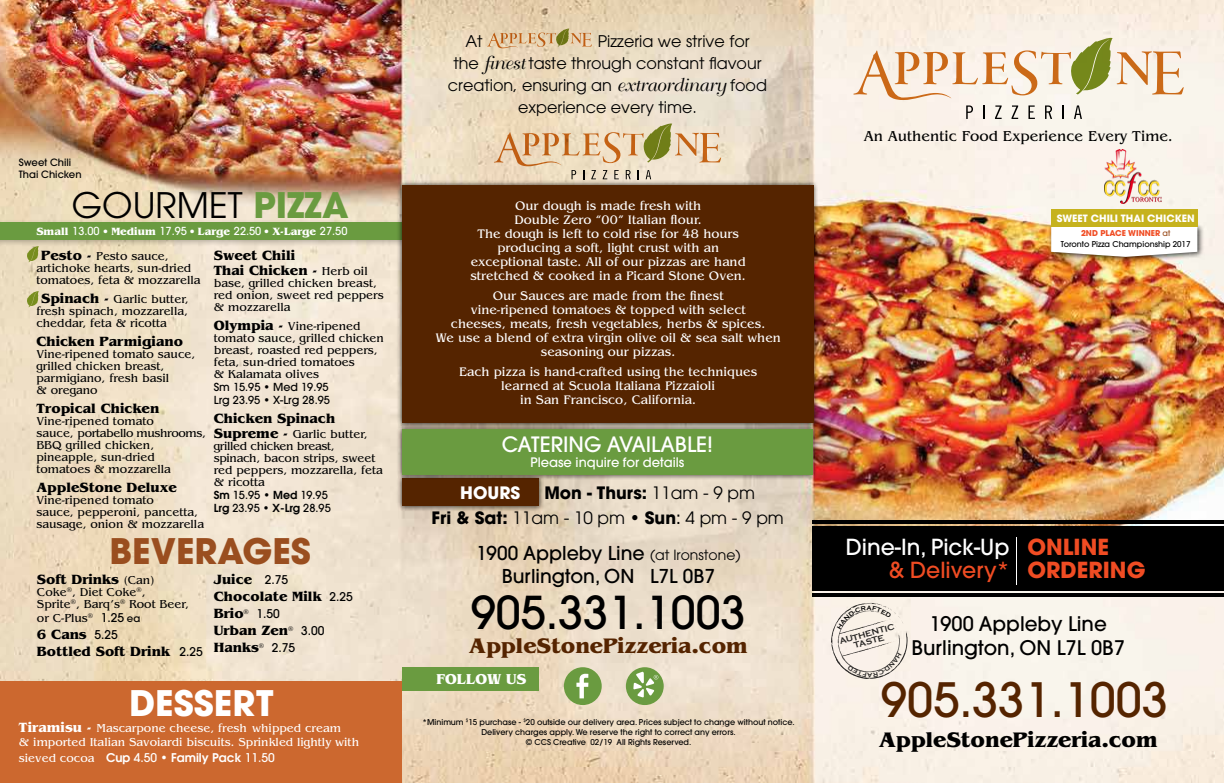
<style>
.page{position:relative;width:1224px;height:783px;background:#fff}
.page>*{position:absolute;margin:0;border:0;box-sizing:border-box;transform-origin:0 0}
.t1{font:500 47px "Avant Garde";color:#552400}
.t2{font:500 45px "Avant Garde";color:#000}
.t3{font:35px "Avant Garde";color:#000}
.t4{font:700 35px "Avant Garde";color:#9a4e1f}
.t5{font:700 35px "Avant Garde";color:#fff}
.t6{font:700 22px "Benguiat";color:#000}
.t7{font:700 22px "Benguiat";color:#552400}
.t8{font:500 22px "Avant Garde";color:#fff}
.t9{font:700 22px/23px "Avant Garde";color:#f04c23}
.t10{font:500 22px "Avant Garde";color:#f04c23}
.t11{font:500 21px "Avant Garde";color:#fff}
.t12{font:500 20px/24px "Avant Garde";color:#000;text-align:center}
.t13{font:500 19px/22.8px "Avant Garde";color:#000;text-align:center}
.t14{font:17px/25px "Avant Garde";color:#000;text-align:center}
.t15{font:16px "Avant Garde";color:#000}
.t16{font:15px "Benguiat";color:#000}
.t17{font:700 15px "Benguiat";color:#fff}
.t18{font:700 14px/17px "Benguiat";color:#000}
.t19{font:13px/14px "Benguiat";color:#fff;text-align:center}
.t20{font:500 13px "Avant Garde";color:#fff}
.t21{font:12px/12px "Benguiat";color:#000}
.t22{font:12px/14px "Benguiat";color:#fff}
.t23{font:600 12px "Avant Garde";color:#fff}
.t24{font:500 11px/13.2px "Avant Garde";color:#000}
.t25{font:700 11px "Benguiat";color:#fff}
.t26{font:500 10px/12px "Avant Garde";color:#000}
.t27{font:700 10px "Avant Garde";color:#fff}
.t28{font:700 8.6px/7.9px "Copperplate Gothic";color:#000;text-align:center}
.t29{font:500 8px/10px "Avant Garde";color:#000;text-align:center}
.s1{font-weight:700;color:#6a9b40}
.s2{font-family:"Avant Garde";font-weight:500}
.s3{font-weight:700;font-size:14px}
.s4{font-weight:400;font-size:12px}
.s5{font-weight:600}
.s6{font-family:"Avant Garde";font-weight:500;font-size:10px}
.s7{font-family:"Avant Garde";font-weight:500;font-size:12px}
.s8{font-family:"Benguiat";font-weight:400}
.s9{font-weight:500}
.s10{font-family:"Bellevue";font-size:18px}
.s11{font-weight:700;color:#fff}
.s12{font-weight:700}
.s13{font-weight:400;font-size:14px}
.s14{font-weight:700;color:#f04c23}
.s15{color:#9a4e1f}
</style>
<div class="page">
<img style="left:0;top:0;width:1224px;height:783px">
<div style="left:396px;top:473px;width:148px;height:38px;background:#000;opacity:.75"></div>
<div style="left:402px;top:478px;width:137px;height:28px;background:#552400"></div>
<div style="left:0;top:218px;width:410px;height:29px;background:#000;opacity:.25"></div>
<div style="left:0;top:222px;width:402px;height:18px;background:#6a9b40"></div>
<svg style="left:853px;top:38px;width:331px;height:81px;background:#eadbc5"></svg>
<svg style="left:494px;top:124px;width:227px;height:55px;background:#e0c9a6"></svg>
<svg style="left:487px;top:29px;width:105px;height:19px;background:#d7ba8f"></svg>
<div style="left:813px;top:527px;width:411px;height:64px;background:#000"></div>
<hr style="left:813px;top:521px;width:411px;height:3px;background:#000">
<hr style="left:813px;top:594px;width:411px;height:3px;background:#000">
<div style="left:396px;top:423px;width:422px;height:57px;background:#000;opacity:.75"></div>
<div style="left:402px;top:429px;width:411px;height:46px;background:#6a9b40"></div>
<div style="left:1047px;top:222px;width:157px;height:41px;background:#000;opacity:.75"></div>
<svg style="left:1051px;top:227px;width:146px;height:30px"></svg>
<div style="left:1051px;top:209px;width:146px;height:18px;background:#c6b21d"></div>
<svg style="left:26px;top:246px;width:13px;height:16px"></svg>
<svg style="left:26px;top:291px;width:13px;height:16px"></svg>
<div style="left:396px;top:180px;width:423px;height:248px;background:#000;opacity:.75"></div>
<div style="left:402px;top:185px;width:411px;height:238px;background:#552400"></div>
<div style="left:626px;top:667px;width:38px;height:38px;background:#6a9b40;border-radius:50%"></div>
<div style="left:564px;top:667px;width:38px;height:38px;background:#6a9b40;border-radius:50%"></div>
<svg style="left:633px;top:672px;width:25px;height:25px"></svg>
<svg style="left:576px;top:674px;width:12px;height:24px"></svg>
<div style="left:402px;top:667px;width:137px;height:23px;background:#6a9b40"></div>
<div style="left:0;top:682px;width:402px;height:101px;background:#cc682f"></div>
<hr style="left:1016px;top:537px;width:1px;height:47px;background:#fff">
<img style="left:1104px;top:150px;width:58px;height:54px">
<svg style="left:831px;top:603px;width:77px;height:76px;background:#ede5dc"></svg>
<p class="t26" style="left:19px;top:156px;width:64px">Sweet Chili<br>Thai Chicken</p>
<h3 class="t3" style="left:72px;top:184px;width:278px">GOURMET <span class="s1">PIZZA</span></h3>
<p class="t25" style="left:36px;top:225px;width:313px">Small <span class="s2">13.00</span> • Medium <span class="s2">17.95</span> • Large <span class="s2">22.50</span> • X-Large <span class="s2">27.50</span></p>
<p class="t21" style="left:36px;top:250px;width:166px;text-indent:5px"><span class="s3">Pesto -</span> Pesto sauce, artichoke hearts, sun-dried tomatoes, feta &amp; mozzarella</p>
<p class="t21" style="left:36px;top:293px;width:154px;text-align:justify;text-indent:5px"><span class="s3">Spinach -</span> Garlic butter, fresh spinach, mozzarella, cheddar, feta &amp; ricotta</p>
<p class="t18" style="left:36px;top:332px;width:148px">Chicken Parmigiano</p>
<p class="t21" style="left:36px;top:348px;width:160px">Vine-ripened tomato sauce, grilled chicken breast, parmigiano, fresh basil<br>&amp; oregano</p>
<p class="t18" style="left:36px;top:399px;width:124px">Tropical Chicken</p>
<p class="t21" style="left:36px;top:415px;width:171px">Vine-ripened tomato<br>sauce, portabello mushrooms,<br>BBQ grilled chicken, pineapple, sun-dried tomatoes &amp; mozzarella</p>
<p class="t18" style="left:36px;top:478px;width:142px">AppleStone Deluxe</p>
<p class="t21" style="left:36px;top:494px;width:169px">Vine-ripened tomato<br>sauce, pepperoni, pancetta, sausage, onion &amp; mozzarella</p>
<p class="t18" style="left:214px;top:247px;width:155px;line-height:15px">Sweet Chili<br>Thai Chicken - <span class="s4">Herb oil</span></p>
<p class="t21" style="left:214px;top:277px;width:172px">base, grilled chicken breast, red onion, sweet red peppers &amp; mozzarella</p>
<p class="t21" style="left:214px;top:320px;width:172px"><span class="s3">Olympia -</span> Vine-ripened tomato sauce, grilled chicken breast, roasted red peppers, feta, sun-dried tomatoes<br>&amp; Kalamata olives</p>
<p class="t24" style="left:214px;top:380px;width:118px">Sm 15.95 • Med 19.95<br>Lrg 23.95 • X-Lrg 28.95</p>
<p class="t18" style="left:214px;top:410px;width:123px">Chicken Spinach</p>
<p class="t21" style="left:214px;top:428px;width:171px"><span class="s3">Supreme -</span> Garlic butter, grilled chicken breast, spinach, bacon strips, sweet red peppers, mozzarella, feta &amp; ricotta</p>
<p class="t24" style="left:214px;top:489px;width:118px"><span class="s5">Sm</span> 15.95 • <span class="s5">Med</span> 19.95<br><span class="s5">Lrg</span> 23.95 • <span class="s5">X-Lrg</span> 28.95</p>
<h3 class="t4" style="left:110px;top:528px;width:203px">BEVERAGES</h3>
<p class="t18" style="left:37px;top:571px;width:119px">Soft Drinks <span class="s4">(Can)</span></p>
<p class="t21" style="left:37px;top:586px;width:153px">Coke<sup>®</sup>, Diet Coke<sup>®</sup>,<br>Sprite<sup>®</sup>, Barq’s<sup>®</sup> Root Beer,</p>
<p class="t21" style="left:37px;top:613px;width:105px">or C-Plus<sup>®</sup> <span class="s2">1.25</span> <span class="s6">ea</span></p>
<p class="t18" style="left:37px;top:626px;width:167px">6 Cans <span class="s7">5.25<br></span>Bottled Soft Drink <span class="s7">2.25</span></p>
<p class="t18" style="left:214px;top:571px;width:140px">Juice <span class="s7">2.75<br></span>Chocolate Milk <span class="s7">2.25<br></span>Brio<sup>®</sup> <span class="s7">1.50<br></span>Urban Zen<sup>®</sup> <span class="s7">3.00<br></span>Hanks<sup>®</sup> <span class="s7">2.75</span></p>
<h3 class="t5" style="left:129px;top:680px;width:146px">DESSERT</h3>
<p class="t22" style="left:19px;top:721px;width:342px"><span class="s3">Tiramisu -</span> Mascarpone cheese, fresh whipped cream<br>&amp; imported Italian Savoiardi biscuits. Sprinkled lightly with</p>
<p class="t23" style="left:19px;top:749px;width:257px"><span class="s8">sieved cocoa</span> Cup <span class="s9">4.50 •</span> Family Pack <span class="s9">11.50</span></p>
<h3 class="t15" style="left:465px;top:32px;width:19px">At</h3>
<h3 class="t15" style="left:598px;top:32px;width:153px">Pizzeria we strive for</h3>
<h3 class="t15" style="left:453px;top:54px;width:310px">the <span class="s10">finest</span> taste through constant flavour</h3>
<h3 class="t15" style="left:448px;top:76px;width:321px">creation, ensuring an <span class="s10">extraordinary</span> food</h3>
<h3 class="t15" style="left:518px;top:98px;width:180px">experience every time.</h3>
<p class="t19" style="left:470px;top:199px;width:277px">Our dough is made fresh with<br>Double Zero “00” Italian flour.<br>The dough is left to cold rise for 48 hours producing a soft, light crust with an exceptional taste. All of our pizzas are hand stretched &amp; cooked in a Picard Stone Oven.</p>
<p class="t19" style="left:436px;top:289px;width:347px">Our Sauces are made from the finest<br>vine-ripened tomatoes &amp; topped with select<br>cheeses, meats, fresh vegetables, herbs &amp; spices.<br>We use a blend of extra virgin olive oil &amp; sea salt when seasoning our pizzas.</p>
<p class="t19" style="left:459px;top:365px;width:300px">Each pizza is hand-crafted using the techniques learned at Scuola Italiana Pizzaioli<br>in San Francisco, California.</p>
<h3 class="t11" style="left:502px;top:431px;width:213px">CATERING AVAILABLE!</h3>
<p class="t20" style="left:530px;top:455px;width:156px">Please inquire for details</p>
<h3 class="t14" style="left:431px;top:480px;width:354px"><span class="s11">HOURS</span> <span class="s12">Mon - Thurs:</span> 11am - 9 pm<br><span class="s12">Fri &amp; Sat:</span> 11am - 10 pm • <span class="s12">Sun</span><span class="s9">:</span> 4 pm - 9 pm</h3>
<h3 class="t13" style="left:476px;top:542px;width:266px">1900 Appleby Line <span class="s13">(at Ironstone)<br></span>Burlington, ON L7L 0B7</h3>
<h2 class="t2" style="left:471px;top:584px;width:276px">905.331.1003</h2>
<h3 class="t7" style="left:469px;top:633px;width:280px">AppleStonePizzeria.com</h3>
<p class="t17" style="left:436px;top:670px;width:92px">FOLLOW US</p>
<p class="t29" style="left:423px;top:717px;width:374px">*Minimum <sup>$</sup>15 purchase - <sup>$</sup>20 outside our delivery area. Prices subject to change without notice.<br>Delivery charges apply. We reserve the right to correct any errors.<br>© CCS Creative 02/19 All Rights Reserved.</p>
<p class="t16" style="left:864px;top:128px;width:311px">An Authentic Food Experience Every Time.</p>
<p class="t27" style="left:1057px;top:212px;width:139px">SWEET CHILI THAI CHICKEN</p>
<p class="t29" style="left:1061px;top:228px;width:131px;line-height:11px"><span class="s14">2ND PLACE WINNER</span> <span class="s15">at<br></span>Toronto Pizza Championship 2017</p>
<h3 class="t8" style="left:846px;top:533px;width:165px">Dine-In, Pick-Up</h3>
<h3 class="t10" style="left:889px;top:556px;width:122px">&amp; Delivery*</h3>
<h3 class="t9" style="left:1027px;top:535px;width:119px">ONLINE<br>ORDERING</h3>
<h3 class="t12" style="left:911px;top:612px;width:215px">1900 Appleby Line<br>Burlington, ON L7L 0B7</h3>
<h1 class="t1" style="left:881px;top:671px;width:288px">905.331.1003</h1>
<h3 class="t6" style="left:879px;top:727px;width:280px">AppleStonePizzeria.com</h3>
<p class="t28" style="left:839px;top:637px;width:58px;rotate:-15deg">AUTHENTIC<br>TASTE</p>
</div>
